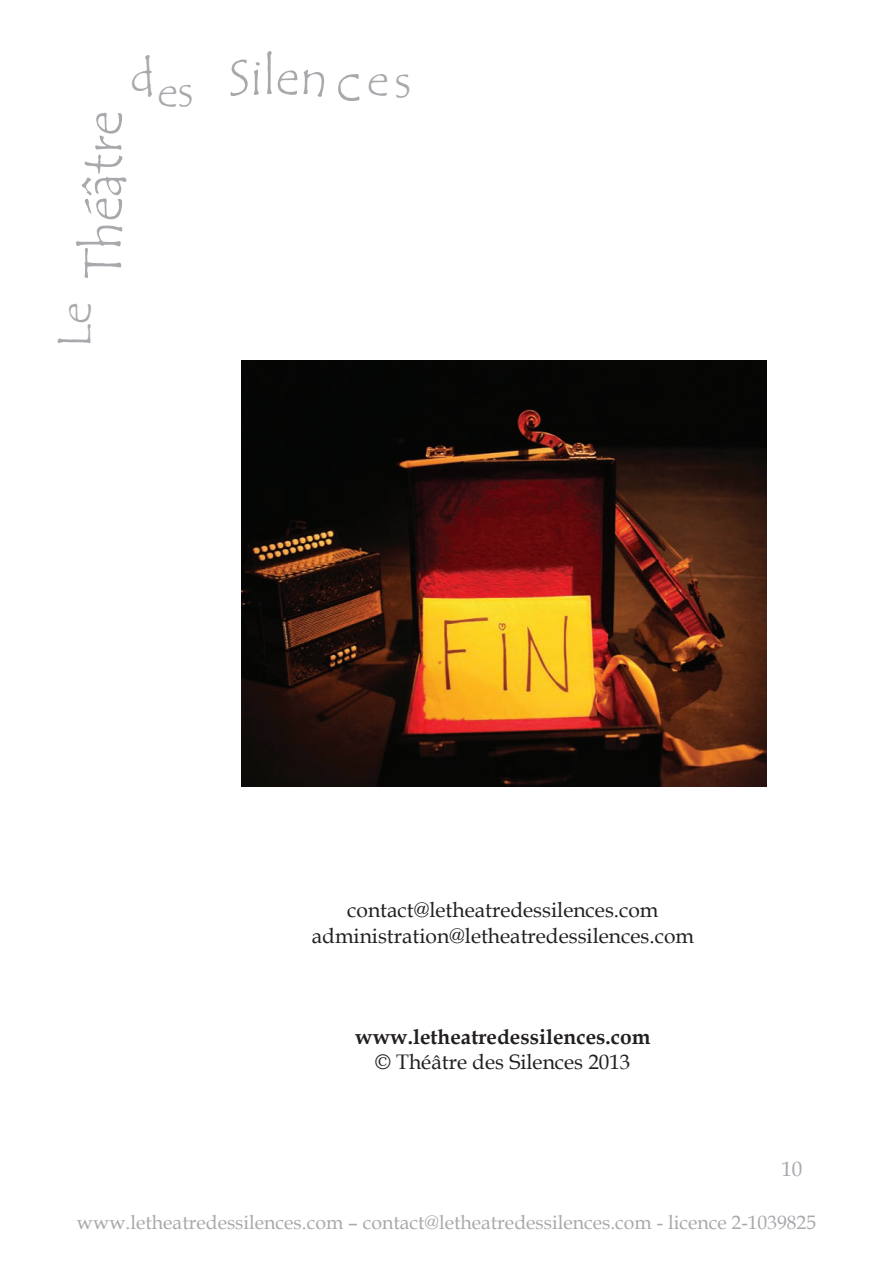
<style>
.page{position:relative;width:893px;height:1263px;background:#fff}
.page>*{position:absolute;margin:0;border:0;box-sizing:border-box;transform-origin:0 0}
.t1{font:54px "Tempus Sans ITC";color:#a8a9ad}
.t2{font:51px "Tempus Sans ITC";color:#a8a9ad}
.t3{font:48px "Tempus Sans ITC";color:#a8a9ad}
.t4{font:21px/25.2px "Book Antiqua";color:#231f20;text-align:center}
.t5{font:700 21px "Book Antiqua";color:#231f20}
.t6{font:21px "Book Antiqua";color:#a8a9ad}
.t7{font:19.5px "Book Antiqua";color:#a8a9ad}
.s1{font-size:48px}
.s2{font-size:58.5px}
</style>
<div class="page">
<img style="left:241px;top:361px;width:525px;height:426px">
<h2 class="t2" style="left:131px;top:45px;width:282px"><span class="s1">d</span><sub>es</sub> Silen <span class="s2">c</span> <span class="s1">es</span></h2>
<h1 class="t1" style="left:69px;top:280px;width:170px;rotate:-90deg">Théâtre</h1>
<h3 class="t3" style="left:44px;top:348px;width:47px;rotate:-90deg">Le</h3>
<p class="t4" style="left:312px;top:897px;width:384px">contact@letheatredessilences.com administration@letheatredessilences.com</p>
<p class="t5" style="left:355px;top:1022px;width:297px">www.letheatredessilences.com</p>
<p class="t4" style="left:375px;top:1048px;width:257px">© Théâtre des Silences 2013</p>
<p class="t6" style="left:781px;top:1154px;width:22px">10</p>
<p class="t7" style="left:77px;top:1208px;width:741px">www.letheatredessilences.com – contact@letheatredessilences.com - licence 2-1039825</p>
</div>
